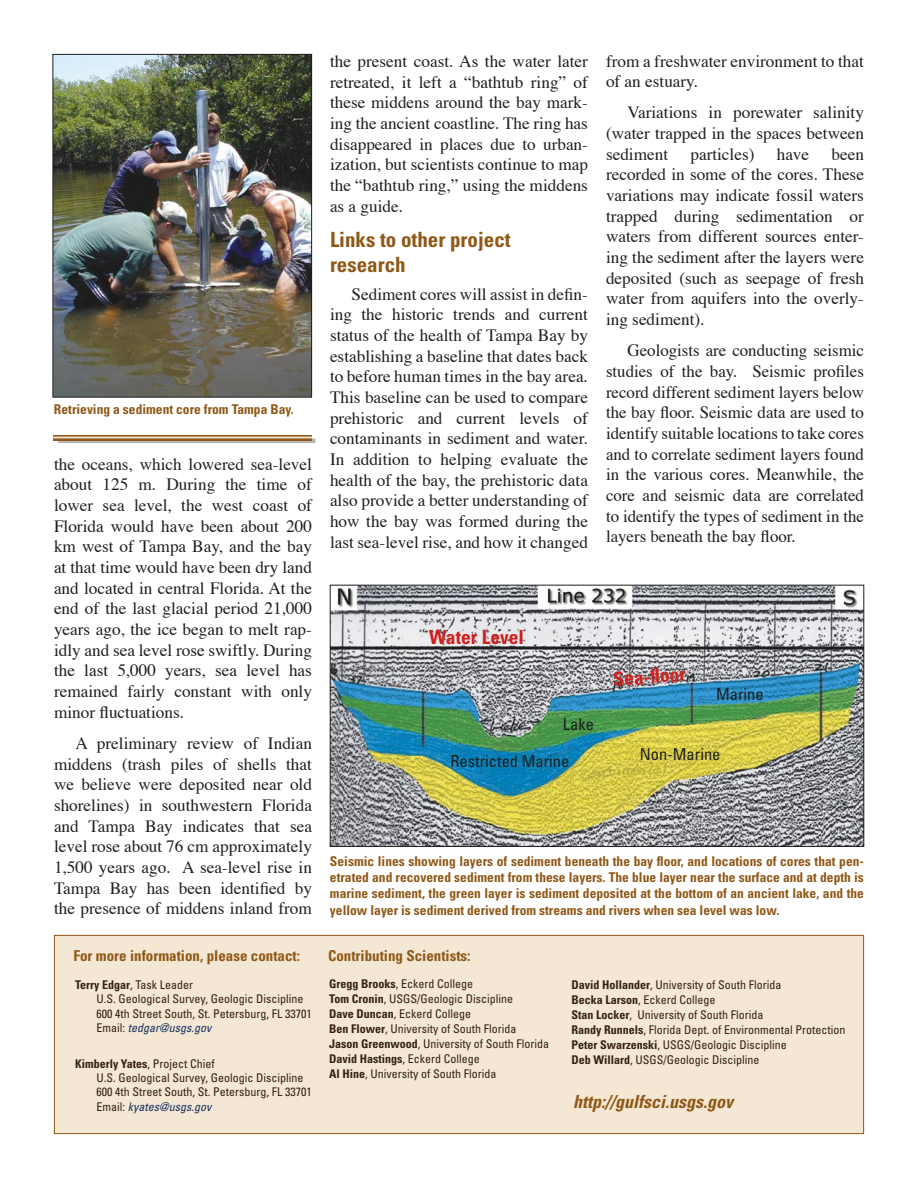
<style>
.page{position:relative;width:918px;height:1188px;background:#fff}
.page>*{position:absolute;margin:0;border:0;box-sizing:border-box;transform-origin:0 0}
.HEADING_-_Main{font:700 condensed 21px/25.2px "Univers";color:#8f5817}
.Image___Water_level{font:700 condensed 19.5px "Univers";color:#cf201e}
.t1{font:italic 700 condensed 18px "Univers";color:#8f5817}
.BODY_TEXT_-_Terry{font:17.25px/20.7px "Times";color:#1e1e1d;text-align:justify}
.text_marine_levels_image{font:condensed 16.5px "Univers";color:#1e1e1d}
.FOOTER_-_For_more_info{font:700 condensed 15px "Univers";color:#8f5817}
.Captions-Terry{font:700 condensed 13.5px/16.2px "Univers";color:#8f5817;text-align:justify}
.contributors_bold{font:condensed 12px/14.4px "Univers";color:#372010}
.t2{font:700 condensed 12px "Univers";color:#372010}
.t3{font:italic condensed 12px "Univers";color:#173160}
.s1{font-weight:700}
.s2{color:#1e1e1d}
.s3{font-style:italic;color:#173160}
.s4{font-weight:400}
.s5{font-style:normal;color:#372010}
</style>
<div class="page">
<div style="left:54px;top:935px;width:810px;height:199px;background:#f4e8d5"></div>
<div style="left:54px;top:935px;width:810px;height:199px;border:1px solid #8f5817"></div>
<img style="left:54px;top:56px;width:256px;height:340px">
<div style="left:52px;top:54px;width:260px;height:344px;border:1px solid #1e1e1d"></div>
<img style="left:332px;top:587px;width:530px;height:258px">
<div style="left:330px;top:585px;width:534px;height:262px;border:1px solid #1e1e1d"></div>
<hr style="left:330px;top:646px;width:534px;height:3px;background:#1e1e1d">
<hr style="left:58px;top:440px;width:258px;height:2px;background:#b5b5b6">
<svg style="left:54px;top:435px;width:257px;height:5px"></svg>
<p class="Captions-Terry" style="left:54px;top:401px;width:241px">Retrieving a sediment core from Tampa Bay.</p>
<p class="BODY_TEXT_-_Terry" style="left:54px;top:455px;width:260px">the oceans, which lowered sea-level about 125 m. During the time of lower sea level, the west coast of Florida would have been about 200 km west of Tampa Bay, and the bay at that time would have been dry land and located in central Florida. At the end of the last glacial period 21,000 years ago, the ice began to melt rap&shy;idly and sea level rose swiftly. During the last 5,000 years, sea level has remained fairly constant with only minor fluctuations.</p>
<p class="BODY_TEXT_-_Terry" style="left:54px;top:734px;width:260px;text-indent:22px">A preliminary review of Indian middens (trash piles of shells that we believe were deposited near old shorelines) in southwestern Florida and Tampa Bay indicates that sea level rose about 76 cm approximately 1,500 years ago. A sea-level rise in Tampa Bay has been identified by the presence of middens inland from</p>
<p class="FOOTER_-_For_more_info" style="left:74px;top:947px;width:228px">For more information, please contact:</p>
<p class="contributors_bold" style="left:75px;top:977px;width:120px"><span class="s1">Terry Edgar</span>, Task Leader</p>
<p class="contributors_bold" style="left:97px;top:992px;width:217px">U.S. Geological Survey, Geologic Discipline<br>600 4th Street South, St. Petersburg, FL 33701<br>Email<span class="s2">:</span> <span class="s3">tedgar@usgs.gov</span></p>
<p class="t2" style="left:75px;top:1056px;width:141px">Kimberly Yates<span class="s4">, Project Chief</span></p>
<p class="contributors_bold" style="left:97px;top:1070px;width:217px">U.S. Geological Survey, Geologic Discipline<br>600 4th Street South, St. Petersburg, FL 33701</p>
<p class="t3" style="left:97px;top:1099px;width:116px"><span class="s5">Email:</span> kyates@usgs.gov</p>
<p class="BODY_TEXT_-_Terry" style="left:330px;top:52px;width:260px">the present coast. As the water later retreated, it left a “bathtub ring” of these middens around the bay mark&shy;ing the ancient coastline. The ring has disappeared in places due to urban&shy;ization, but scientists continue to map the “bathtub ring,” using the middens as a guide.</p>
<p class="HEADING_-_Main" style="left:330px;top:227px;width:182px">Links to other project research</p>
<p class="BODY_TEXT_-_Terry" style="left:330px;top:284px;width:260px;text-indent:22px">Sediment cores will assist in defin&shy;ing the historic trends and current status of the health of Tampa Bay by establishing a baseline that dates back to before human times in the bay area.<br>This baseline can be used to compare prehistoric and current levels of contaminants in sediment and water.<br>In addition to helping evaluate the health of the bay, the prehistoric data also provide a better understanding of how the bay was formed during the last sea-level rise, and how it changed</p>
<p class="BODY_TEXT_-_Terry" style="left:606px;top:51px;width:260px">from a freshwater environment to that of an estuary.</p>
<p class="BODY_TEXT_-_Terry" style="left:606px;top:103px;width:260px;text-indent:22px">Variations in porewater salinity (water trapped in the spaces between sediment</p>
<p class="BODY_TEXT_-_Terry" style="left:690px;top:145px;width:66px">particles)</p>
<p class="BODY_TEXT_-_Terry" style="left:777px;top:145px;width:34px">have</p>
<p class="BODY_TEXT_-_Terry" style="left:606px;top:145px;width:260px;text-indent:225px">been recorded in some of the cores. These variations may indicate fossil waters trapped during sedimentation or waters from different sources enter&shy;ing the sediment after the layers were deposited (such as seepage of fresh water from aquifers into the overly&shy;ing sediment).</p>
<p class="BODY_TEXT_-_Terry" style="left:606px;top:341px;width:260px;text-indent:22px">Geologists are conducting seismic studies of the bay. Seismic profiles record different sediment layers below the bay floor. Seismic data are used to identify suitable locations to take cores and to correlate sediment layers found in the various cores. Meanwhile, the core and seismic data are correlated to identify the types of sediment in the layers beneath the bay floor.</p>
<p class="Image___Water_level" style="left:429px;top:625px;width:96px">Water Level</p>
<p class="text_marine_levels_image" style="left:563px;top:713px;width:33px">Lake</p>
<p class="text_marine_levels_image" style="left:450px;top:751px;width:121px">Restricted Marine</p>
<p class="Image___Water_level" style="left:612px;top:668px;width:74px;rotate:-5deg">Sea-fl oor</p>
<p class="text_marine_levels_image" style="left:716px;top:683px;width:49px">Marine</p>
<p class="text_marine_levels_image" style="left:640px;top:744px;width:82px">Non-Marine</p>
<p class="Captions-Terry" style="left:330px;top:853px;width:536px">Seismic lines showing layers of sediment beneath the bay floor, and locations of cores that pen&shy;etrated and recovered sediment from these layers. The blue layer near the surface and at depth is marine sediment, the green layer is sediment deposited at the bottom of an ancient lake, and the yellow layer is sediment derived from streams and rivers when sea level was low.</p>
<p class="FOOTER_-_For_more_info" style="left:328px;top:947px;width:144px">Contributing Scientists:</p>
<p class="contributors_bold" style="left:329px;top:977px;width:145px"><span class="s1">Gregg Brooks</span>, Eckerd College</p>
<p class="contributors_bold" style="left:329px;top:992px;width:185px"><span class="s1">Tom Cronin</span>, USGS/Geologic Discipline</p>
<p class="contributors_bold" style="left:329px;top:1006px;width:221px;line-height:15px"><span class="s1">Dave Duncan</span>, Eckerd College<br><span class="s1">Ben Flower</span>, University of South Florida<br><span class="s1">Jason Greenwood</span>, University of South Florida</p>
<p class="contributors_bold" style="left:329px;top:1052px;width:152px"><span class="s1">David Hastings</span>, Eckerd College</p>
<p class="contributors_bold" style="left:329px;top:1067px;width:169px"><span class="s1">Al Hine</span>, University of South Florida</p>
<p class="contributors_bold" style="left:572px;top:978px;width:211px"><span class="s1">David Hollander</span>, University of South Florida</p>
<p class="contributors_bold" style="left:572px;top:993px;width:145px"><span class="s1">Becka Larson</span>, Eckerd College</p>
<p class="contributors_bold" style="left:572px;top:1008px;width:193px"><span class="s1">Stan Locker</span>, University of South Florida</p>
<p class="contributors_bold" style="left:572px;top:1023px;width:275px"><span class="s1">Randy Runnels</span>, Florida Dept. of Environmental Protection</p>
<p class="contributors_bold" style="left:572px;top:1038px;width:217px"><span class="s1">Peter Swarzenski</span>, USGS/Geologic Discipline</p>
<p class="contributors_bold" style="left:572px;top:1053px;width:189px"><span class="s1">Deb Willard</span>, USGS/Geologic Discipline</p>
<p class="t1" style="left:573px;top:1091px;width:161px">http://gulfsci.usgs.gov</p>
</div>
